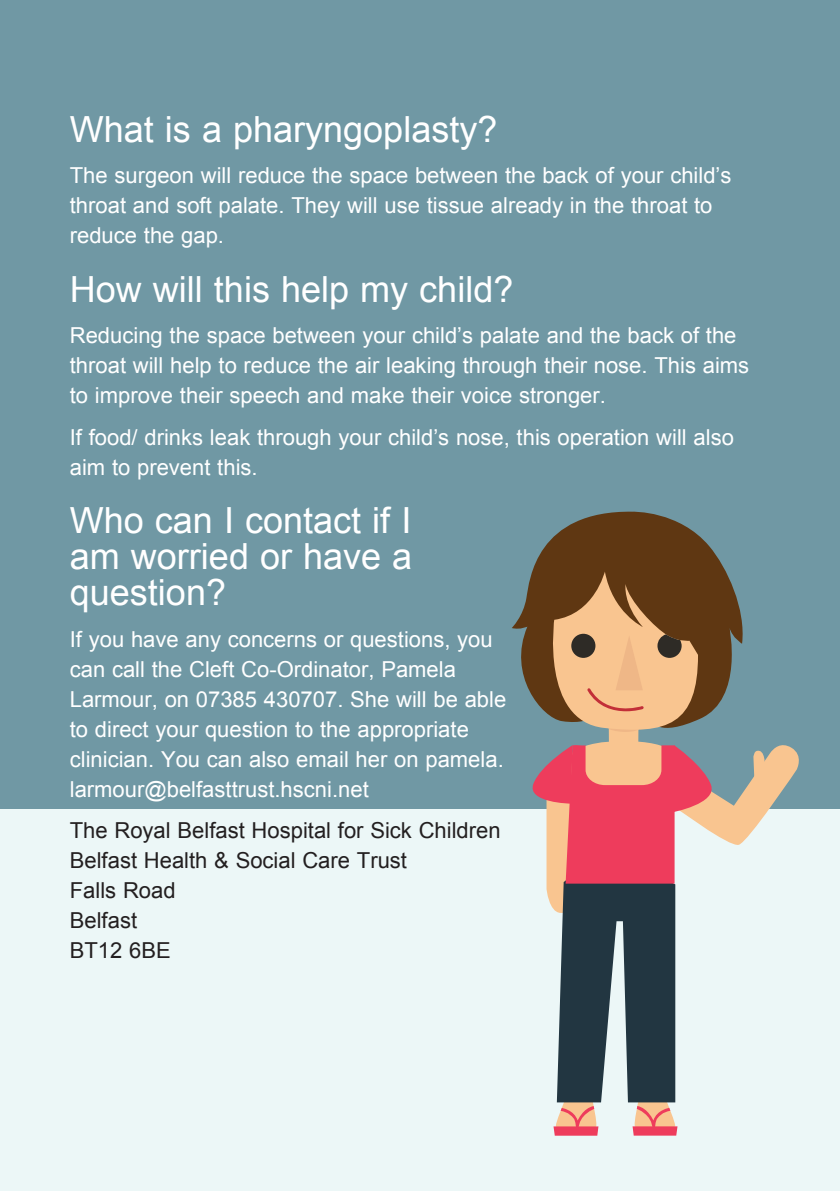
<style>
.page{position:relative;width:840px;height:1191px;background:#fff}
.page>*{position:absolute;margin:0;border:0;box-sizing:border-box;transform-origin:0 0}
.Headings{font:36px/36px "Arial";color:#fff;text-align:justify}
.Body_text{font:22px/30px "Arial";color:#fff}
.Body_text-2{font:22px "Arial";color:#231f20}
</style>
<div class="page">
<div style="left:0;top:0;width:839px;height:840px;background:#7098a4"></div>
<div style="left:0;top:809px;width:839px;height:382px;background:#ecf7f7"></div>
<svg style="left:512px;top:511px;width:214px;height:172px;fill:#5f3712"></svg>
<svg style="left:526px;top:571px;width:273px;height:564px"></svg>
<p class="Headings" style="left:70px;top:111px;width:429px">What is a pharyngoplasty?</p>
<p class="Body_text" style="left:70px;top:161px;width:662px">The surgeon will reduce the space between the back of your child’s throat and soft palate. They will use tissue already in the throat to reduce the gap.</p>
<p class="Headings" style="left:70px;top:271px;width:445px">How will this help my child?</p>
<p class="Body_text" style="left:70px;top:321px;width:680px">Reducing the space between your child’s palate and the back of the throat will help to reduce the air leaking through their nose. This aims to improve their speech and make their voice stronger.</p>
<p class="Body_text" style="left:70px;top:422px;width:665px">If food/ drinks leak through your child’s nose, this operation will also aim to prevent this.</p>
<p class="Headings" style="left:70px;top:503px;width:344px">Who can I contact if I am worried or have a question?</p>
<p class="Body_text" style="left:70px;top:624px;width:438px">If you have any concerns or questions, you can call the Cleft Co-Ordinator, Pamela Larmour, on 07385 430707. She will be able to direct your question to the appropriate clinician. You can also email her on pamela. larmour@belfasttrust.hscni.net</p>
<p class="Body_text-2" style="left:70px;top:816px;width:432px">The Royal Belfast Hospital for Sick Children</p>
<p class="Body_text-2" style="left:70px;top:846px;width:338px">Belfast Health &amp; Social Care Trust</p>
<p class="Body_text-2" style="left:70px;top:876px;width:107px">Falls Road</p>
<p class="Body_text-2" style="left:70px;top:906px;width:69px">Belfast</p>
<p class="Body_text-2" style="left:70px;top:936px;width:102px">BT12 6BE</p>
</div>
